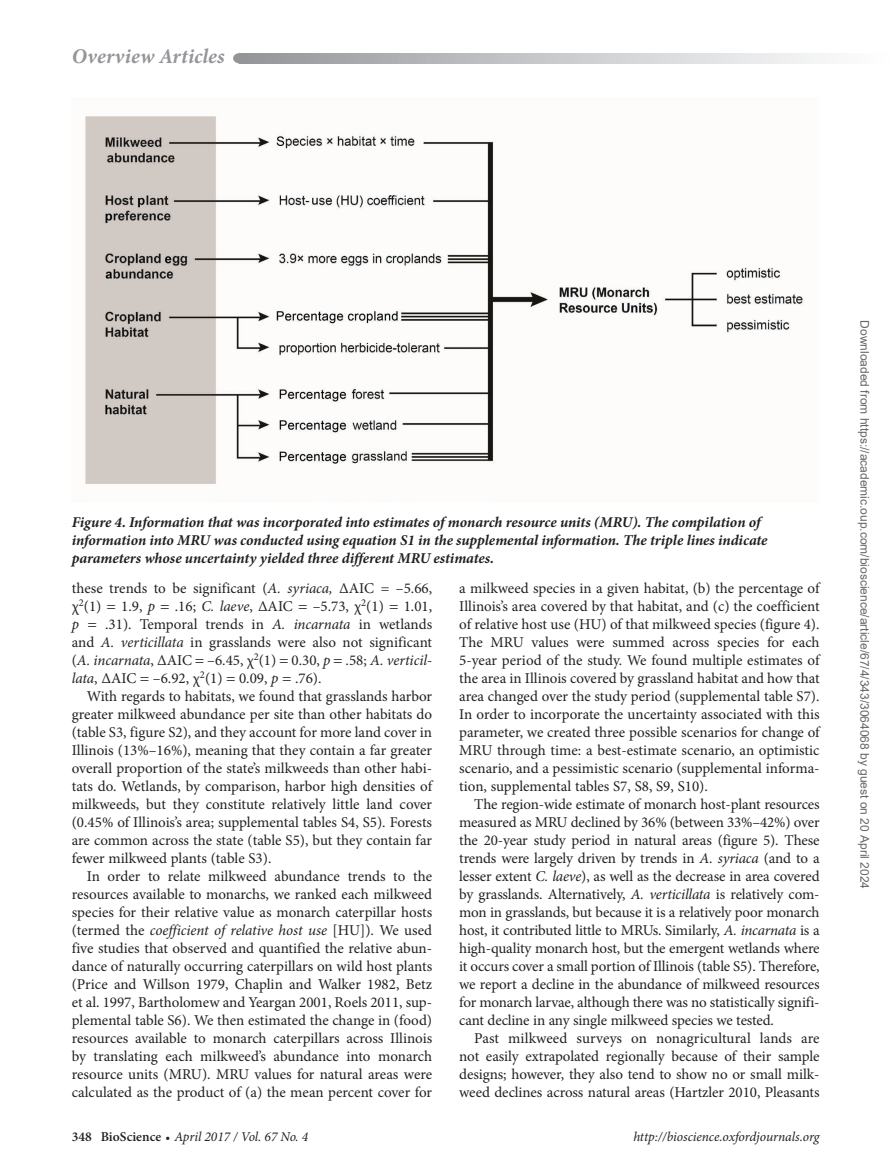
<style>
.page{position:relative;width:894px;height:1174px;background:#fff}
.page>*{position:absolute;margin:0;border:0;box-sizing:border-box;transform-origin:0 0}
.t1{font:italic 700 21px "Minion Pro";letter-spacing:.005em;color:#939598}
.Para{font:15px/18px "Minion Pro";letter-spacing:-.005em;color:#231f20;text-align:justify}
.FigCaption{font:italic 700 15px/18px "Minion Pro";letter-spacing:-.005em;color:#231f20}
.Para-2{font:italic 15px "Minion Pro";color:#231f20}
.t2{font:italic 13.5px "Minion Pro";letter-spacing:-.005em;color:#231f20}
.t3{font:12px "Arial";color:#666}
.s1{font-style:italic}
.s2{font-weight:600;font-style:normal}
.s3{font-weight:600;font-style:normal;font-size:12px}
</style>
<div class="page">
<svg style="left:243px;top:53px;width:580px;height:11px;background:#c5c6c9"></svg>
<div style="left:233px;top:53px;width:14px;height:11px;background:#939598;border-radius:50%"></div>
<img style="left:85px;top:116px;width:719px;height:368px">
<h1 class="t1" style="left:72px;top:41px;width:154px">Overview Articles</h1>
<p class="FigCaption" style="left:72px;top:513px;width:697px">Figure 4. Information that was incorporated into estimates of monarch resource units (MRU). The compilation of information into MRU was conducted using equation S1 in the supplemental information. The triple lines indicate parameters whose uncertainty yielded three different MRU estimates.</p>
<p class="Para" style="left:72px;top:579px;width:362px">these trends to be significant (<span class="s1">A. syriaca,</span> ΔAIC = –5.66, χ<sup>2</sup>(1)</p>
<p class="Para" style="left:121px;top:597px;width:35px">1.9, <span class="s1">p</span></p>
<p class="Para" style="left:175px;top:597px;width:119px">.16; <span class="s1">C. laeve</span>, ΔAIC</p>
<p class="Para" style="left:312px;top:597px;width:73px">–5.73, χ<sup>2</sup>(1)</p>
<p class="Para" style="left:403px;top:597px;width:30px">1.01,</p>
<p class="Para" style="left:72px;top:615px;width:362px;text-indent:33px">.31). Temporal trends in <span class="s1">A. incarnata</span> in wetlands and <span class="s1">A. verticillata</span> in grasslands were also not significant (<span class="s1">A. incarnata</span>, ΔAIC –6.45, χ<sup>2</sup>(1) 0.30, <span class="s1">p</span> .58; <span class="s1">A. verticil&shy;lata</span>, ΔAIC –6.92, χ<sup>2</sup>(1) 0.09, <span class="s1">p</span> .76).</p>
<p class="Para" style="left:72px;top:687px;width:362px;text-indent:15px">With regards to habitats, we found that grasslands harbor greater milkweed abundance per site than other habitats do (table S3, figure S2), and they account for more land cover in Illinois (13%–16%), meaning that they contain a far greater overall proportion of the state’s milkweeds than other habi&shy;tats do. Wetlands, by comparison, harbor high densities of milkweeds, but they constitute relatively little land cover (0.45% of Illinois’s area; supplemental tables S4, S5). Forests are common across the state (table S5), but they contain far fewer milkweed plants (table S3).</p>
<p class="Para" style="left:72px;top:867px;width:362px;text-indent:15px">In order to relate milkweed abundance trends to the resources available to monarchs, we ranked each milkweed species for their relative value as monarch caterpillar hosts (termed the <span class="s1">coefficient of relative host use</span> [HU]). We used five studies that observed and quantified the relative abun&shy;dance of naturally occurring caterpillars on wild host plants (Price and Willson 1979, Chaplin and Walker 1982, Betz et al. 1997, Bartholomew and Yeargan 2001, Roels 2011, sup&shy;plemental table S6). We then estimated the change in (food) resources available to monarch caterpillars across Illinois by translating each milkweed’s abundance into monarch resource units (MRU). MRU values for natural areas were calculated as the product of (a) the mean percent cover for</p>
<p class="Para-2" style="left:72px;top:614px;width:9px">p</p>
<p class="Para" style="left:459px;top:579px;width:362px">a milkweed species in a given habitat, (b) the percentage of Illinois’s area covered by that habitat, and (c) the coefficient of relative host use (HU) of that milkweed species (figure 4).<br>The MRU values were summed across species for each 5-year period of the study. We found multiple estimates of the area in Illinois covered by grassland habitat and how that area changed over the study period (supplemental table S7).<br>In order to incorporate the uncertainty associated with this parameter, we created three possible scenarios for change of MRU through time: a best-estimate scenario, an optimistic scenario, and a pessimistic scenario (supplemental informa&shy;tion, supplemental tables S7, S8, S9, S10).</p>
<p class="Para" style="left:459px;top:795px;width:362px;text-indent:15px">The region-wide estimate of monarch host-plant resources measured as MRU declined by 36% (between 33%–42%) over the 20-year study period in natural areas (figure 5). These trends were largely driven by trends in <span class="s1">A. syriaca</span> (and to a lesser extent <span class="s1">C. laeve</span>), as well as the decrease in area covered by grasslands. Alternatively, <span class="s1">A. verticillata</span> is relatively com&shy;mon in grasslands, but because it is a relatively poor monarch host, it contributed little to MRUs. Similarly, <span class="s1">A. incarnata</span> is a high-quality monarch host, but the emergent wetlands where it occurs cover a small portion of Illinois (table S5). Therefore, we report a decline in the abundance of milkweed resources for monarch larvae, although there was no statistically signifi&shy;cant decline in any single milkweed species we tested.</p>
<p class="Para" style="left:459px;top:1029px;width:362px;text-indent:15px">Past milkweed surveys on nonagricultural lands are not easily extrapolated regionally because of their sample designs; however, they also tend to show no or small milk&shy;weed declines across natural areas (Hartzler 2010, Pleasants</p>
<p class="t2" style="left:72px;top:1127px;width:238px"><span class="s2">348 BioScience</span> <span class="s3">•</span> April 2017 / Vol. 67 No. 4</p>
<p class="t2" style="left:633px;top:1127px;width:188px">http://bioscience.oxfordjournals.org</p>
<p class="t3" style="left:868px;top:320px;width:570px;rotate:90deg">Downloaded from https://academic.oup.com/bioscience/article/67/4/343/3064068 by guest on 20 April 2024</p>
</div>
